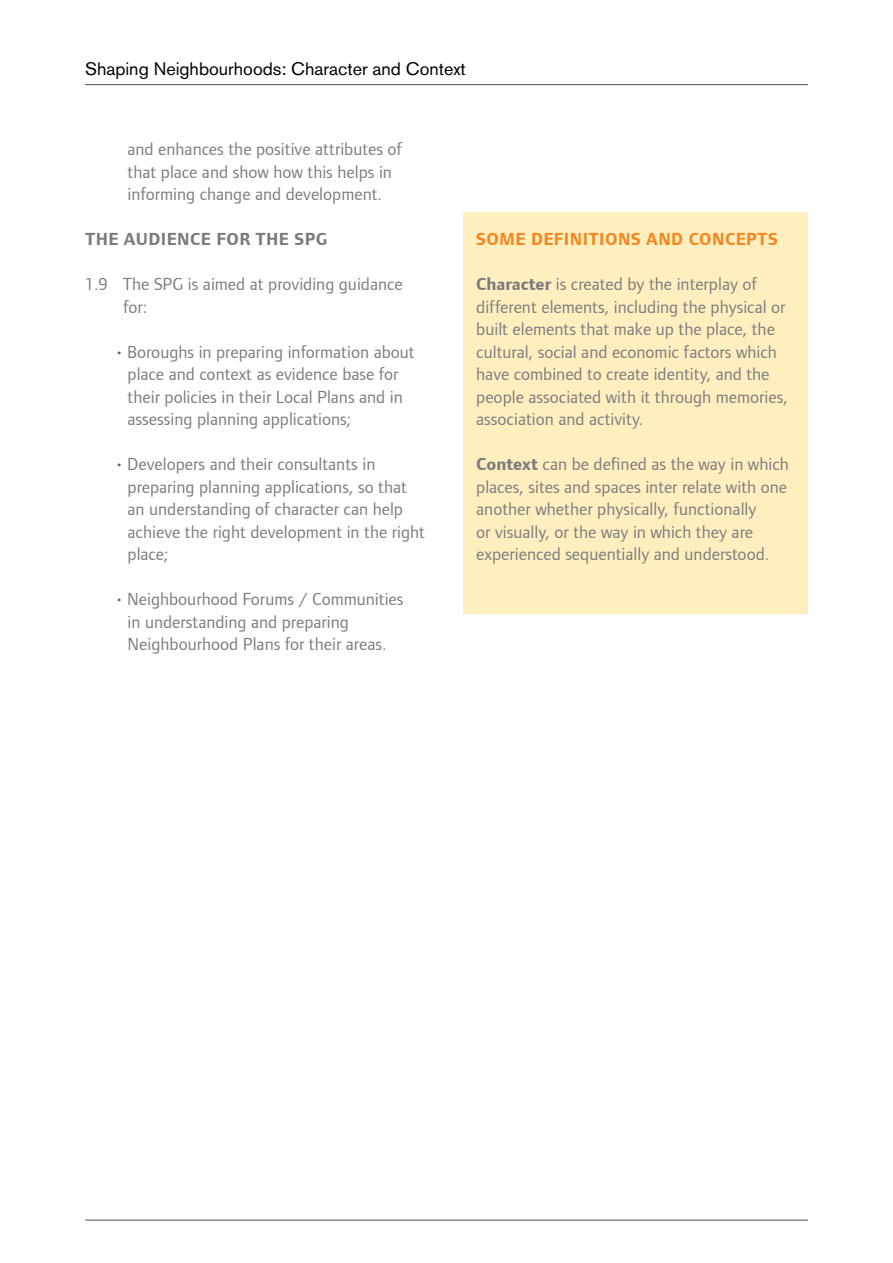
<style>
.page{position:relative;width:893px;height:1263px;background:#fff}
.page>*{position:absolute;margin:0;border:0;box-sizing:border-box;transform-origin:0 0}
.t1{font:18px/22.5px "Foundry Form Sans";color:#797b7d}
.t2{font:18px "Akzidenz Grotesk BQ";color:#000}
.t3{font:700 18px "Foundry Form Sans";letter-spacing:.025em;color:#f6861f}
.t4{font:700 18px "Foundry Form Sans";letter-spacing:.025em;color:#797b7d}
.s1{color:#636466}
.s2{font-weight:700}
</style>
<div class="page">
<hr style="left:85px;top:84px;width:723px;height:1px;background:#4d4d4f">
<hr style="left:85px;top:1220px;width:723px;height:1px;background:#4d4d4f">
<div style="left:463px;top:213px;width:345px;height:401px;background:#ffefbf"></div>
<p class="t2" style="left:85px;top:58px;width:382px">Shaping Neighbourhoods: Character and Context</p>
<p class="t1" style="left:128px;top:138px;width:276px">and enhances the positive attributes of that place and show how this helps in informing change and development.</p>
<p class="t4" style="left:85px;top:229px;width:231px">THE AUDIENCE FOR THE SPG</p>
<p class="t1" style="left:123px;top:273px;width:281px;text-indent:-38px">1.9 The SPG is aimed at providing guidance for:</p>
<p class="t1" style="left:128px;top:340px;width:289px;text-indent:-13px"><span class="s1">•</span> Boroughs in preparing information about place and context as evidence base for their policies in their Local Plans and in assessing planning applications;</p>
<p class="t1" style="left:128px;top:453px;width:299px;text-indent:-13px"><span class="s1">•</span> Developers and their consultants in preparing planning applications, so that an understanding of character can help achieve the right development in the right place;</p>
<p class="t1" style="left:128px;top:588px;width:277px;text-indent:-13px"><span class="s1">•</span> Neighbourhood Forums / Communities in understanding and preparing<br>Neighbourhood Plans for their areas.</p>
<p class="t3" style="left:476px;top:229px;width:301px">SOME DEFINITIONS AND CONCEPTS</p>
<p class="t1" style="left:476px;top:273px;width:313px"><span class="s2">CHARACTER</span> is created by the interplay of different elements, including the physical or built elements that make up the place, the cultural, social and economic factors which have combined to create identity, and the people associated with it through memories, association and activity.</p>
<p class="t1" style="left:476px;top:453px;width:314px"><span class="s2">CONTEXT</span> can be defined as the way in which places, sites and spaces inter relate with one another whether physically, functionally<br>or visually, or the way in which they are experienced sequentially and understood.</p>
</div>
